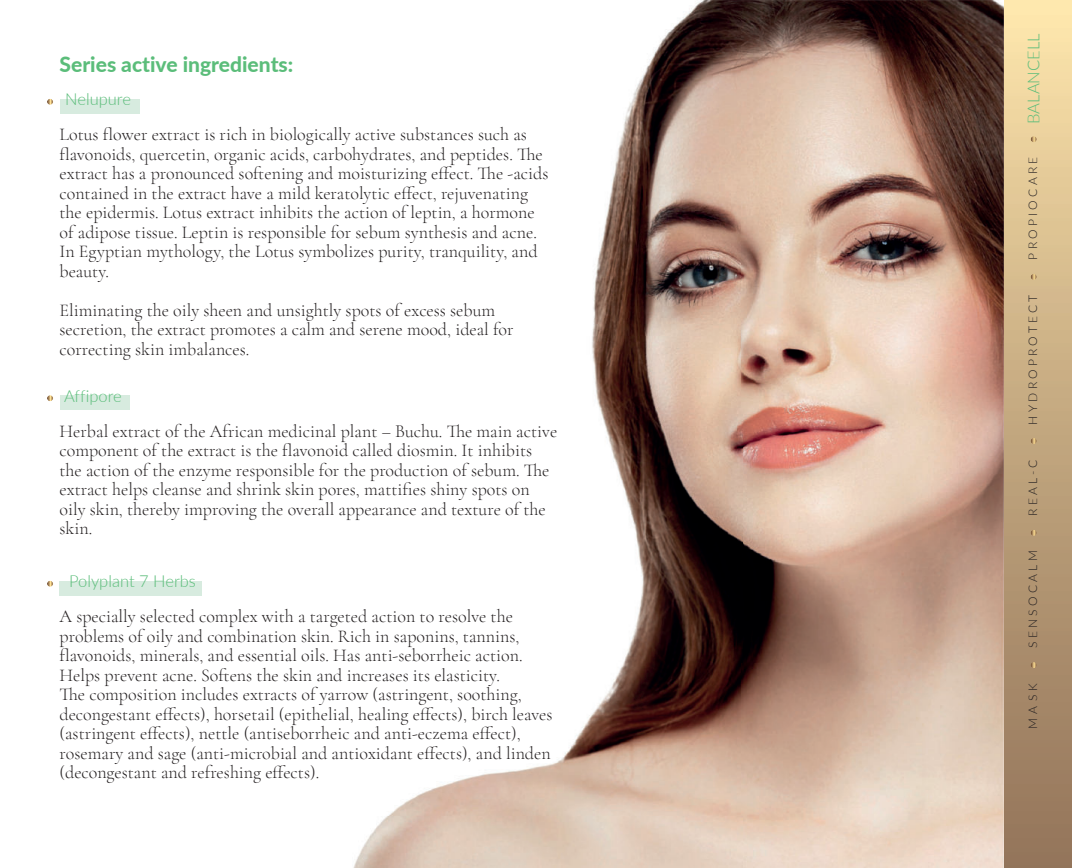
<style>
.page{position:relative;width:1072px;height:868px;background:#fff}
.page>*{position:absolute;margin:0;border:0;box-sizing:border-box;transform-origin:0 0}
.t1{font:800 21px "Lato";color:#5bbd7a}
.t2{font:300 18px/19.5px "Cormorant Garamond";color:#231f20}
.t3{font:300 16.5px "Lato";color:#5bbd7a}
.t4{font:300 12px "Lato";letter-spacing:.27em;color:#231f20}
</style>
<div class="page">
<div style="left:1003px;top:0;width:68px;height:867px;background:linear-gradient(to bottom,#fbe3aa,#8f7057)"></div>
<svg style="left:1030px;top:136px;width:6px;height:6px"></svg>
<svg style="left:1030px;top:274px;width:6px;height:6px"></svg>
<svg style="left:1030px;top:438px;width:6px;height:6px"></svg>
<svg style="left:1030px;top:662px;width:6px;height:6px"></svg>
<svg style="left:1030px;top:529px;width:6px;height:7px"></svg>
<img style="left:354px;top:0;width:649px;height:867px">
<svg style="left:47px;top:99px;width:6px;height:6px"></svg>
<svg style="left:47px;top:395px;width:6px;height:6px"></svg>
<svg style="left:47px;top:581px;width:6px;height:5px"></svg>
<div style="left:60px;top:99px;width:79px;height:15px;background:#d7ebdf"></div>
<div style="left:60px;top:395px;width:69px;height:15px;background:#d7ebdf"></div>
<div style="left:60px;top:580px;width:142px;height:15px;background:#d7ebdf"></div>
<p class="t1" style="left:60px;top:56px;width:235px">Series active ingredients:</p>
<p class="t3" style="left:65px;top:93px;width:67px">Nelupure</p>
<p class="t2" style="left:60px;top:125px;width:490px">Lotus flower extract is rich in biologically active substances such as flavonoids, quercetin, organic acids, carbohydrates, and peptides. The extract has a pronounced softening and moisturizing effect. The -acids contained in the extract have a mild keratolytic effect, rejuvenating the epidermis. Lotus extract inhibits the action of leptin, a hormone of adipose tissue. Leptin is responsible for sebum synthesis and acne.<br>In Egyptian mythology, the Lotus symbolizes purity, tranquility, and beauty.</p>
<p class="t2" style="left:60px;top:302px;width:455px">Eliminating the oily sheen and unsightly spots of excess sebum secretion, the extract promotes a calm and serene mood, ideal for correcting skin imbalances.</p>
<p class="t3" style="left:64px;top:389px;width:59px">Affipore</p>
<p class="t2" style="left:60px;top:421px;width:499px">Herbal extract of the African medicinal plant – Buchu. The main active component of the extract is the flavonoid called diosmin. It inhibits the action of the enzyme responsible for the production of sebum. The extract helps cleanse and shrink skin pores, mattifies shiny spots on oily skin, thereby improving the overall appearance and texture of the skin.</p>
<p class="t3" style="left:69px;top:574px;width:128px">Polyplant 7 Herbs</p>
<p class="t2" style="left:60px;top:608px;width:494px">A specially selected complex with a targeted action to resolve the problems of oily and combination skin. Rich in saponins, tannins, flavonoids, minerals, and essential oils. Has anti-seborrheic action.<br>Helps prevent acne. Softens the skin and increases its elasticity.<br>The composition includes extracts of yarrow (astringent, soothing, decongestant effects), horsetail (epithelial, healing effects), birch leaves (astringent effects), nettle (antiseborrheic and anti-eczema effect), rosemary and sage (anti-microbial and antioxidant effects), and linden (decongestant and refreshing effects).</p>
<p class="t3" style="left:1026px;top:124px;width:92px;rotate:-90deg">BALANCELL</p>
<p class="t4" style="left:1028px;top:259px;width:104px;rotate:-90deg">PROPIOCARE</p>
<p class="t4" style="left:1028px;top:424px;width:131px;rotate:-90deg">HYDROPROTECT</p>
<p class="t4" style="left:1028px;top:515px;width:57px;rotate:-90deg">REAL-C</p>
<p class="t4" style="left:1028px;top:647px;width:99px;rotate:-90deg">SENSOCALM</p>
<p class="t4" style="left:1028px;top:728px;width:47px;rotate:-90deg">MASK</p>
</div>
